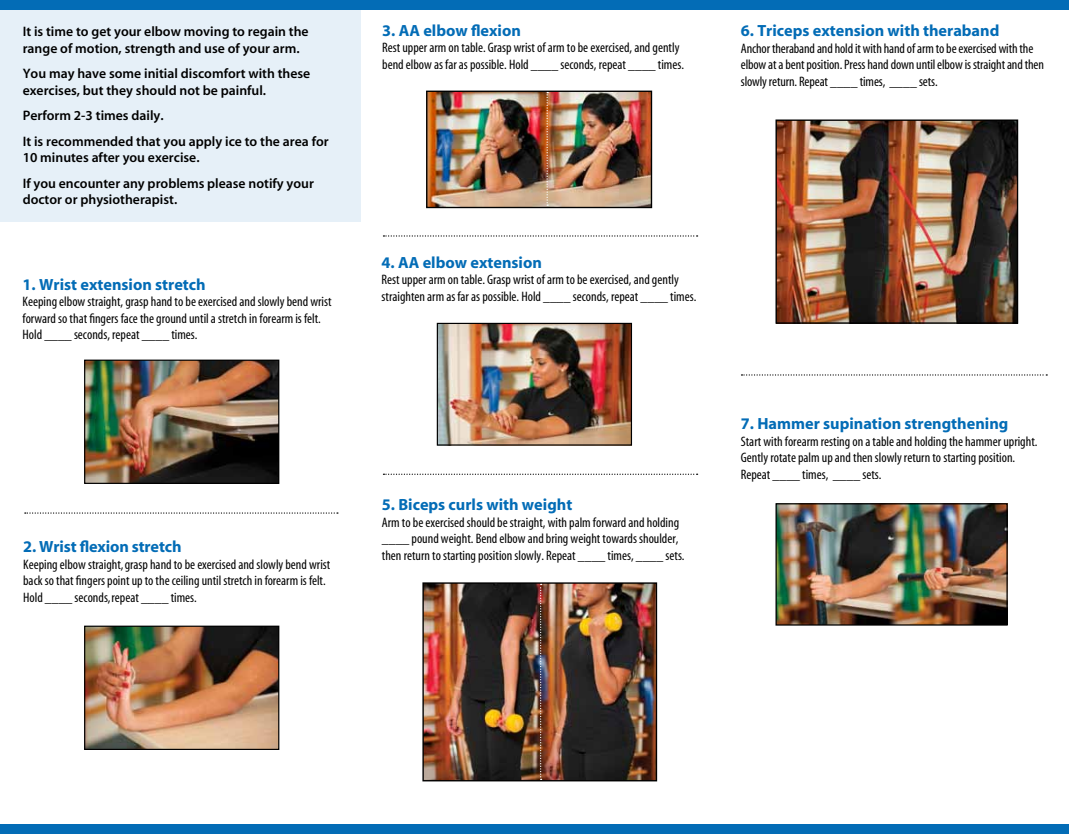
<style>
.page{position:relative;width:1070px;height:834px;background:#fff}
.page>*{position:absolute;margin:0;border:0;box-sizing:border-box;transform-origin:0 0}
.t1{font:16.25px "Myriad MM 700 600";color:#036cb6}
.t2{font:13.75px/16.5px "Myriad MM 400 300";color:#000}
.t3{font:13.75px/16.5px "Myriad MM 565 600";color:#000}
</style>
<div class="page">
<div style="left:1px;top:9px;width:360px;height:213px;background:#e6f0f8"></div>
<img style="left:777px;top:121px;width:239px;height:201px">
<div style="left:775px;top:119px;width:243px;height:205px;border:1px solid #000"></div>
<img style="left:777px;top:505px;width:229px;height:118px">
<div style="left:775px;top:503px;width:233px;height:122px;border:1px solid #000"></div>
<img style="left:439px;top:325px;width:191px;height:118px">
<div style="left:437px;top:323px;width:195px;height:122px;border:1px solid #000"></div>
<svg style="left:383px;top:473px;width:315px;height:2px"></svg>
<svg style="left:383px;top:235px;width:315px;height:2px"></svg>
<img style="left:86px;top:627px;width:191px;height:121px">
<div style="left:84px;top:625px;width:195px;height:125px;border:1px solid #000"></div>
<img style="left:86px;top:361px;width:191px;height:121px">
<div style="left:84px;top:359px;width:195px;height:125px;border:1px solid #000"></div>
<svg style="left:25px;top:512px;width:313px;height:1px"></svg>
<svg style="left:741px;top:374px;width:306px;height:1px"></svg>
<img style="left:424px;top:584px;width:231px;height:195px">
<div style="left:422px;top:582px;width:235px;height:199px;border:1px solid #000"></div>
<svg style="left:540px;top:584px;width:2px;height:196px"></svg>
<img style="left:428px;top:93px;width:222px;height:113px">
<div style="left:426px;top:91px;width:226px;height:117px;border:1px solid #000"></div>
<svg style="left:547px;top:92px;width:1px;height:114px"></svg>
<div style="left:1px;top:1px;width:1068px;height:9px;background:#036cb6"></div>
<div style="left:1px;top:824px;width:1068px;height:9px;background:#036cb6"></div>
<p class="t3" style="left:23px;top:24px;width:287px">It is time to get your elbow moving to regain the range of motion, strength and use of your arm.</p>
<p class="t3" style="left:23px;top:66px;width:289px">You may have some initial discomfort with these exercises, but they should not be painful.</p>
<p class="t3" style="left:23px;top:103px;width:307px;line-height:25.5px">Perform 2-3 times daily.<br>It is recommended that you apply ice to the area for</p>
<p class="t3" style="left:23px;top:145px;width:293px;line-height:25.5px">10 minutes after you exercise.<br>If you encounter any problems please notify your</p>
<p class="t3" style="left:23px;top:192px;width:156px">doctor or physiotherapist.</p>
<p class="t1" style="left:23px;top:276px;width:185px">1. Wrist extension stretch</p>
<p class="t2" style="left:23px;top:294px;width:310px">Keeping elbow straight, grasp hand to be exercised and slowly bend wrist forward so that fingers face the ground until a stretch in forearm is felt.<br>Hold ____ seconds, repeat ____ times.</p>
<p class="t1" style="left:23px;top:539px;width:160px">2. Wrist flexion stretch</p>
<p class="t2" style="left:23px;top:557px;width:309px">Keeping elbow straight, grasp hand to be exercised and slowly bend wrist back so that fingers point up to the ceiling until stretch in forearm is felt.<br>Hold ____ seconds, repeat ____ times.</p>
<p class="t1" style="left:382px;top:23px;width:140px">3. AA elbow flexion</p>
<p class="t2" style="left:382px;top:40px;width:303px">Rest upper arm on table. Grasp wrist of arm to be exercised, and gently bend elbow as far as possible. Hold ____ seconds, repeat ____ times.</p>
<p class="t1" style="left:741px;top:23px;width:260px">6. Triceps extension with theraband</p>
<p class="t2" style="left:741px;top:40px;width:305px">Anchor theraband and hold it with hand of arm to be exercised with the elbow at a bent position. Press hand down until elbow is straight and then slowly return. Repeat ____ times, ____ sets.</p>
<p class="t1" style="left:382px;top:254px;width:162px">4. AA elbow extension</p>
<p class="t2" style="left:382px;top:272px;width:316px">Rest upper arm on table. Grasp wrist of arm to be exercised, and gently straighten arm as far as possible. Hold ____ seconds, repeat ____ times.</p>
<p class="t1" style="left:382px;top:497px;width:192px">5. Biceps curls with weight</p>
<p class="t2" style="left:382px;top:514px;width:304px">Arm to be exercised should be straight, with palm forward and holding ____ pound weight. Bend elbow and bring weight towards shoulder, then return to starting position slowly. Repeat ____ times, ____ sets.</p>
<p class="t1" style="left:741px;top:416px;width:269px">7. Hammer supination strengthening</p>
<p class="t2" style="left:741px;top:433px;width:298px">Start with forearm resting on a table and holding the hammer upright.<br>Gently rotate palm up and then slowly return to starting position.<br>Repeat ____ times, ____ sets.</p>
</div>
